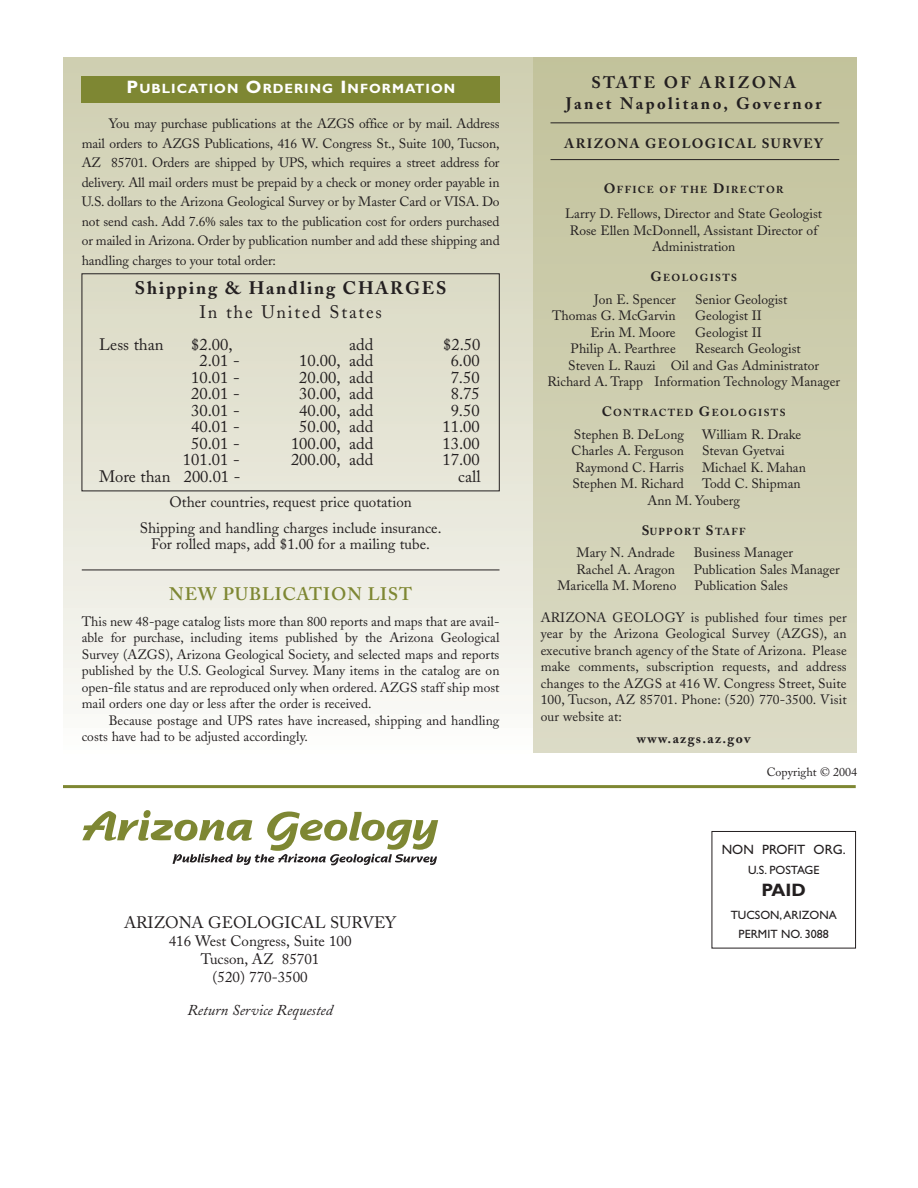
<style>
.page{position:relative;width:918px;height:1188px;background:#fff}
.page>*{position:absolute;margin:0;border:0;box-sizing:border-box;transform-origin:0 0}
.t1{font:700 18px "Adobe Caslon";letter-spacing:.1em;color:#231f20}
.t2{font:600 18px "Adobe Caslon";letter-spacing:.05em;color:#7e8733}
.t3{font:18px "Adobe Caslon";letter-spacing:.1em;color:#231f20}
.t4{font:700 18px "Gill Sans";color:#231f20}
.t5{font:16.5px "Adobe Caslon";color:#231f20}
.t6{font:700 16.5px/21px "Adobe Caslon";letter-spacing:.15em;color:#231f20;text-align:center}
.t7{font:15px/18px "Adobe Caslon";color:#231f20;text-align:center}
.t8{font:italic 15px "Adobe Caslon";color:#231f20}
.t9{font:13.5px/16.5px "Adobe Caslon";color:#231f20;text-align:justify}
.t10{font:700 13.5px "Adobe Caslon";letter-spacing:.1em;color:#231f20}
.t11{font:700 13.5px "Gill Sans";letter-spacing:.075em;color:#fff}
.t12{font:13.5px "Gill Sans";color:#231f20}
.t13{font:12px/19.5px "Gill Sans";color:#231f20;text-align:center}
.t14{font:12px "Adobe Caslon";color:#231f20}
.t15{font:700 10.2px "Adobe Caslon";letter-spacing:.135em;color:#231f20}
.s1{font-size:18px}
.s2{font-size:13.5px}
</style>
<div class="page">
<div style="left:63px;top:58px;width:470px;height:696px;background:linear-gradient(to bottom,#cdccae,#fafaf8)"></div>
<div style="left:533px;top:58px;width:323px;height:694px;background:linear-gradient(to bottom,#c2c29b,#dbdbc6)"></div>
<hr style="left:63px;top:785px;width:793px;height:3px;background:#7e8733">
<svg style="left:82px;top:810px;width:356px;height:55px"></svg>
<div style="left:712px;top:831px;width:144px;height:117px;border:1px solid #231f20"></div>
<div style="left:82px;top:76px;width:418px;height:27px;background:#7e8733"></div>
<svg style="left:81px;top:122px;width:759px;height:448px;background:#d6d6be"></svg>
<p class="t11" style="left:127px;top:84px;width:330px"><span class="s1">P</span>UBLICATION <span class="s1">O</span>RDERING <span class="s1">I</span>NFORMATION</p>
<p class="t9" style="left:82px;top:116px;width:419px;line-height:19.5px;text-indent:27px">You may purchase publications at the AZGS office or by mail. Address mail orders to AZGS Publications, 416 W. Congress St., Suite 100, Tucson, AZ 85701. Orders are shipped by UPS, which requires a street address for delivery. All mail orders must be prepaid by a check or money order payable in U.S. dollars to the Arizona Geological Survey or by Master Card or VISA. Do not send cash. Add 7.6% sales tax to the publication cost for orders purchased or mailed in Arizona. Order by publication number and add these shipping and handling charges to your total order:</p>
<h1 class="t1" style="left:135px;top:281px;width:313px">Shipping &amp; Handling CHARGES</h1>
<h1 class="t3" style="left:199px;top:305px;width:184px">In the United States</h1>
<p class="t5" style="left:99px;top:338px;width:66px">Less than</p>
<p class="t5" style="left:191px;top:338px;width:43px">$2.00,</p>
<p class="t5" style="left:349px;top:338px;width:26px">add</p>
<p class="t5" style="left:443px;top:338px;width:39px">$2.50</p>
<p class="t5" style="left:199px;top:354px;width:42px">2.01 -</p>
<p class="t5" style="left:299px;top:354px;width:76px">10.00, add</p>
<p class="t5" style="left:451px;top:354px;width:30px">6.00</p>
<p class="t5" style="left:191px;top:371px;width:50px">10.01 -</p>
<p class="t5" style="left:299px;top:371px;width:76px">20.00, add</p>
<p class="t5" style="left:451px;top:371px;width:30px">7.50</p>
<p class="t5" style="left:191px;top:387px;width:50px">20.01 -</p>
<p class="t5" style="left:299px;top:387px;width:76px">30.00, add</p>
<p class="t5" style="left:451px;top:387px;width:30px">8.75</p>
<p class="t5" style="left:191px;top:404px;width:50px">30.01 -</p>
<p class="t5" style="left:299px;top:404px;width:76px">40.00, add</p>
<p class="t5" style="left:451px;top:404px;width:30px">9.50</p>
<p class="t5" style="left:191px;top:420px;width:50px">40.01 -</p>
<p class="t5" style="left:299px;top:420px;width:76px">50.00, add</p>
<p class="t5" style="left:443px;top:420px;width:39px">11.00</p>
<p class="t5" style="left:191px;top:437px;width:50px">50.01 -</p>
<p class="t5" style="left:291px;top:437px;width:84px">100.00, add</p>
<p class="t5" style="left:443px;top:437px;width:39px">13.00</p>
<p class="t5" style="left:183px;top:453px;width:58px">101.01 -</p>
<p class="t5" style="left:291px;top:453px;width:84px">200.00, add</p>
<p class="t5" style="left:443px;top:453px;width:39px">17.00</p>
<p class="t5" style="left:99px;top:470px;width:143px">More than 200.01 -</p>
<p class="t5" style="left:458px;top:470px;width:24px">call</p>
<p class="t7" style="left:140px;top:491px;width:303px;line-height:25.5px">Other countries, request price quotation<br>Shipping and handling charges include insurance.</p>
<p class="t7" style="left:151px;top:537px;width:280px">For rolled maps, add $1.00 for a mailing tube.</p>
<h1 class="t2" style="left:169px;top:587px;width:244px">NEW PUBLICATION LIST</h1>
<p class="t9" style="left:82px;top:615px;width:419px">This new 48-page catalog lists more than 800 reports and maps that are avail&shy;able for purchase, including items published by the Arizona Geological Survey (AZGS), Arizona Geological Society, and selected maps and reports published by the U.S. Geological Survey. Many items in the catalog are on open-file status and are reproduced only when ordered. AZGS staff ship most mail orders one day or less after the order is received.</p>
<p class="t9" style="left:82px;top:714px;width:419px;text-indent:27px">Because postage and UPS rates have increased, shipping and handling costs have had to be adjusted accordingly.</p>
<p class="t5" style="left:124px;top:916px;width:274px">ARIZONA GEOLOGICAL SURVEY</p>
<p class="t7" style="left:169px;top:934px;width:184px">416 West Congress, Suite 100<br>Tucson, AZ 85701<br>(520) 770-3500</p>
<p class="t8" style="left:187px;top:1004px;width:147px">Return Service Requested</p>
<p class="t6" style="left:566px;top:74px;width:257px">STATE OF ARIZONA<br>Janet Napolitano, Governor</p>
<p class="t10" style="left:565px;top:138px;width:260px">ARIZONA GEOLOGICAL SURVEY</p>
<p class="t15" style="left:604px;top:185px;width:181px"><span class="s2">O</span>FFICE OF THE <span class="s2">D</span>IRECTOR</p>
<p class="t9" style="left:565px;top:207px;width:258px;text-align:center">Larry D. Fellows, Director and State Geologist<br>Rose Ellen McDonnell, Assistant Director of<br>Administration</p>
<p class="t15" style="left:650px;top:274px;width:88px"><span class="s2">G</span>EOLOGISTS</p>
<p class="t9" style="left:594px;top:293px;width:83px">Jon E. Spencer</p>
<p class="t9" style="left:695px;top:293px;width:94px">Senior Geologist</p>
<p class="t9" style="left:552px;top:309px;width:125px">Thomas G. McGarvin</p>
<p class="t9" style="left:695px;top:309px;width:68px">Geologist II</p>
<p class="t9" style="left:590px;top:326px;width:87px">Erin M. Moore</p>
<p class="t9" style="left:695px;top:326px;width:68px">Geologist II</p>
<p class="t9" style="left:571px;top:342px;width:107px">Philip A. Pearthree</p>
<p class="t9" style="left:695px;top:342px;width:107px">Research Geologist</p>
<p class="t9" style="left:568px;top:359px;width:253px">Steven L. Rauzi Oil and Gas Administrator</p>
<p class="t9" style="left:547px;top:375px;width:294px">Richard A. Trapp Information Technology Manager</p>
<p class="t15" style="left:602px;top:409px;width:185px"><span class="s2">C</span>ONTRACTED <span class="s2">G</span>EOLOGISTS</p>
<p class="t9" style="left:574px;top:428px;width:112px">Stephen B. DeLong</p>
<p class="t9" style="left:702px;top:428px;width:101px">William R. Drake</p>
<p class="t9" style="left:572px;top:444px;width:114px">Charles A. Ferguson</p>
<p class="t9" style="left:702px;top:444px;width:84px">Stevan Gyetvai</p>
<p class="t9" style="left:575px;top:461px;width:110px">Raymond C. Harris</p>
<p class="t9" style="left:702px;top:461px;width:105px">Michael K. Mahan</p>
<p class="t9" style="left:572px;top:477px;width:113px">Stephen M. Richard</p>
<p class="t9" style="left:647px;top:477px;width:155px;text-indent:55px">Todd C. Shipman<br>Ann M. Youberg</p>
<p class="t15" style="left:642px;top:527px;width:105px"><span class="s2">S</span>UPPORT <span class="s2">S</span>TAFF</p>
<p class="t9" style="left:576px;top:546px;width:100px">Mary N. Andrade</p>
<p class="t9" style="left:694px;top:546px;width:101px">Business Manager</p>
<p class="t9" style="left:576px;top:563px;width:100px">Rachel A. Aragon</p>
<p class="t9" style="left:694px;top:563px;width:147px">Publication Sales Manager</p>
<p class="t9" style="left:557px;top:579px;width:121px">Maricella M. Moreno</p>
<p class="t9" style="left:694px;top:579px;width:95px">Publication Sales</p>
<p class="t9" style="left:541px;top:611px;width:308px">ARIZONA GEOLOGY is published four times per year by the Arizona Geological Survey (AZGS), an executive branch agency of the State of Arizona. Please make comments, subscription requests, and address changes to the AZGS at 416 W. Congress Street, Suite 100, Tucson, AZ 85701. Phone: (520) 770-3500. Visit our website at:</p>
<p class="t10" style="left:637px;top:733px;width:115px">www.azgs.az.gov</p>
<p class="t14" style="left:767px;top:767px;width:92px">Copyright © 2004</p>
<p class="t12" style="left:722px;top:845px;width:126px">NON PROFIT ORG.</p>
<p class="t13" style="left:748px;top:861px;width:73px">U.S. POSTAGE</p>
<h1 class="t4" style="left:762px;top:884px;width:46px">PAID</h1>
<p class="t13" style="left:731px;top:906px;width:108px">TUCSON,ARIZONA<br>PERMIT NO. 3088</p>
</div>
